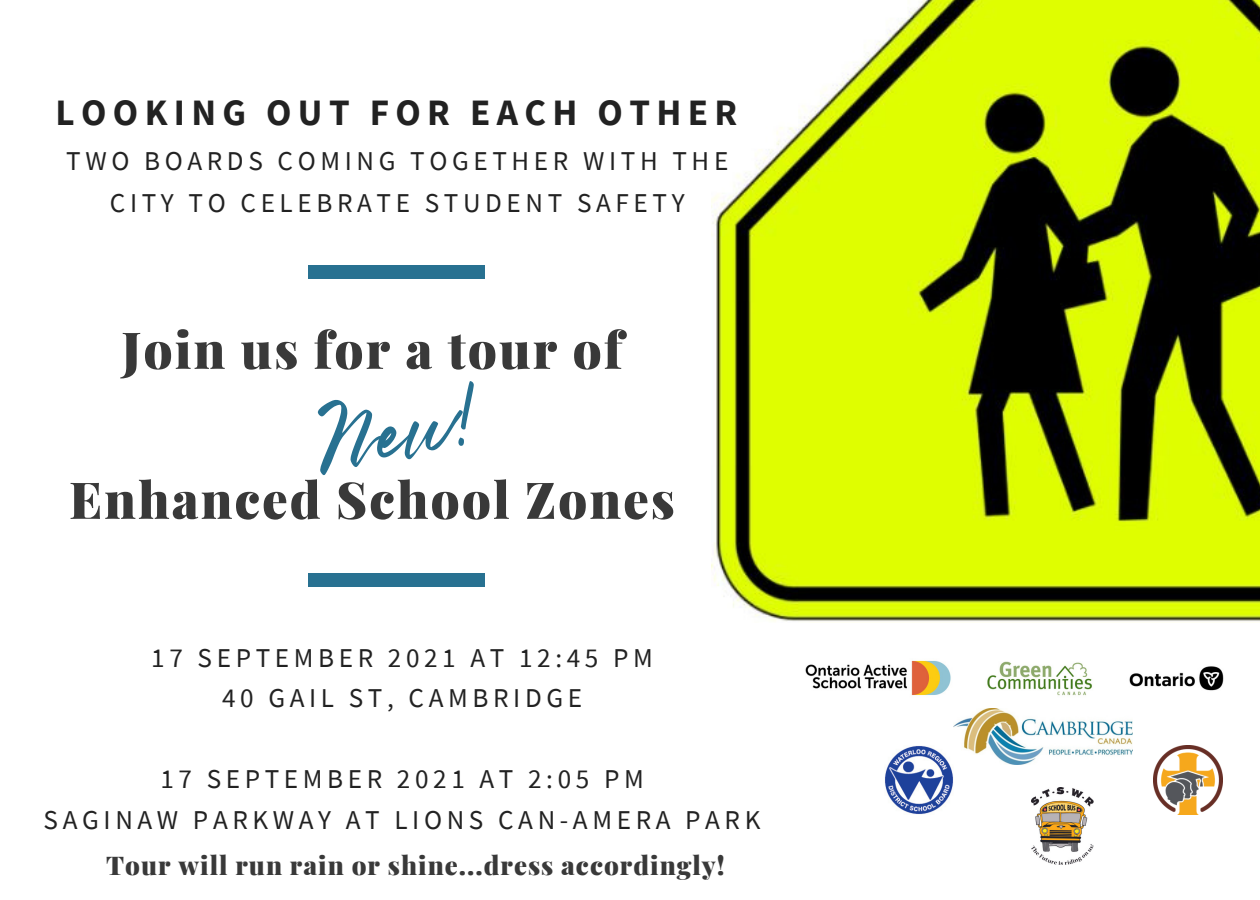
<style>
.page{position:relative;width:1260px;height:900px;background:#fff}
.page>*{position:absolute;margin:0;border:0;box-sizing:border-box;transform-origin:0 0}
.t1{font:96.75px "Bright Sunshine";color:#287191}
.t2{font:900 50.75px "Playfair Display";letter-spacing:.04em;color:#393939}
.t3{font:700 37.25px "Source Sans Pro";letter-spacing:.17em;color:#222}
.t4{font:27.25px/41.2px "Source Sans Pro";letter-spacing:.17em;color:#222;text-align:center}
.t5{font:900 25.75px "Playfair Display";letter-spacing:.04em;color:#393939}
</style>
<div class="page">
<div style="left:309px;top:266px;width:176px;height:13px;background:#287191"></div>
<div style="left:309px;top:574px;width:176px;height:13px;background:#287191"></div>
<img style="left:805px;top:660px;width:419px;height:84px">
<img style="left:954px;top:709px;width:178px;height:56px">
<img style="left:1031px;top:788px;width:62px;height:76px">
<img style="left:885px;top:746px;width:68px;height:68px">
<img style="left:1153px;top:746px;width:70px;height:69px">
<img style="left:711px;top:0;width:549px;height:622px">
<p class="t3" style="left:56px;top:89px;width:683px">LOOKING OUT FOR EACH OTHER</p>
<p class="t4" style="left:66px;top:140px;width:664px">TWO BOARDS COMING TOGETHER WITH THE<br>CITY TO CELEBRATE STUDENT SAFETY</p>
<p class="t2" style="left:122px;top:314px;width:502px">Join us for a tour of</p>
<p class="t1" style="left:309px;top:360px;width:160px;rotate:-7deg">New!</p>
<p class="t2" style="left:69px;top:464px;width:607px">Enhanced School Zones</p>
<p class="t4" style="left:151px;top:636px;width:503px">17 SEPTEMBER 2021 AT 12:45 PM</p>
<p class="t4" style="left:222px;top:677px;width:361px">40 GAIL ST, CAMBRIDGE</p>
<p class="t4" style="left:160px;top:758px;width:485px">17 SEPTEMBER 2021 AT 2:05 PM</p>
<p class="t4" style="left:44px;top:798px;width:718px">SAGINAW PARKWAY AT LIONS CAN-AMERA PARK</p>
<p class="t5" style="left:106px;top:847px;width:620px">Tour will run rain or shine...dress accordingly!</p>
</div>
